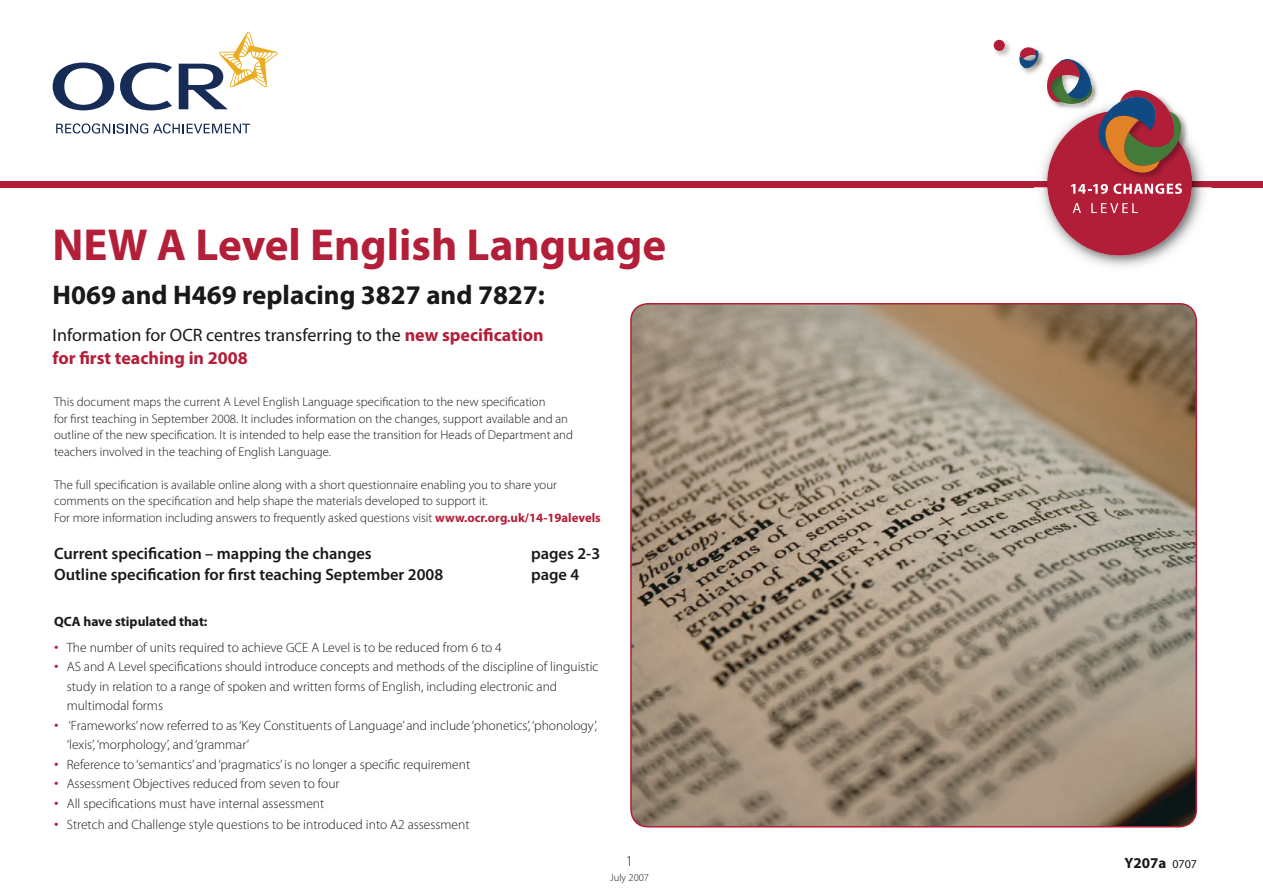
<style>
.page{position:relative;width:1263px;height:893px;background:#fff}
.page>*{position:absolute;margin:0;border:0;box-sizing:border-box;transform-origin:0 0}
.t1{font:700 45px "Myriad Pro";color:#b31e38}
.t2{font:700 27px "Myriad Pro";color:#1a181b}
.t3{font:18px/22.5px "Myriad Pro";color:#1a181b}
.t4{font:600 16.5px "Myriad Pro";color:#1a181b}
.t5{font:700 15px "Myriad Pro";color:#1a181b}
.t6{font:300 15px "Myriad Pro";color:#1a181b}
.t7{font:300 13.5px/19.5px "Myriad Pro";color:#1a181b}
.t8{font:700 13.5px "Myriad Pro";color:#1a181b}
.t9{font:300 12.75px/16.5px "Myriad Pro";color:#1a181b}
.t10{font:300 10.5px "Myriad Pro";color:#1a181b}
.s1{font-weight:700;color:#b31e38}
.s2{font-size:18px;color:#b31e38}
.s3{font-weight:400;font-size:12px}
</style>
<div class="page">
<div style="left:0;top:181px;width:1263px;height:6px;background:#b21e38"></div>
<img style="left:1034px;top:144px;width:177px;height:123px">
<img style="left:1034px;top:181px;width:177px;height:6px">
<div style="left:1047px;top:111px;width:145px;height:145px;background:#b21e38;border-radius:50%"></div>
<img style="left:993px;top:39px;width:17px;height:17px">
<div style="left:994px;top:40px;width:11px;height:11px;background:#b21e38;border-radius:50%"></div>
<svg style="left:1071px;top:183px;width:111px;height:11px"></svg>
<img style="left:1140px;top:120px;width:52px;height:58px">
<svg style="left:1019px;top:47px;width:166px;height:130px"></svg>
<svg style="left:1073px;top:203px;width:8px;height:10px"></svg>
<svg style="left:1091px;top:203px;width:47px;height:10px"></svg>
<svg style="left:53px;top:63px;width:61px;height:47px"></svg>
<svg style="left:179px;top:32px;width:99px;height:77px"></svg>
<svg style="left:56px;top:123px;width:194px;height:11px"></svg>
<svg style="left:120px;top:63px;width:52px;height:47px"></svg>
<img style="left:631px;top:304px;width:565px;height:523px">
<div style="left:630px;top:303px;width:567px;height:524px;border:2px solid #b31e38;border-radius:17px"></div>
<h1 class="t1" style="left:53px;top:220px;width:615px">NEW A Level English Language</h1>
<h2 class="t2" style="left:53px;top:279px;width:494px">H069 and H469 replacing 3827 and 7827:</h2>
<h3 class="t3" style="left:53px;top:324px;width:493px">Information for OCR centres transferring to the <span class="s1">new specification for first teaching in 2008</span></h3>
<p class="t9" style="left:54px;top:394px;width:520px">This document maps the current A Level English Language specification to the new specification<br>for first teaching in September 2008. It includes information on the changes, support available and an outline of the new specification. It is intended to help ease the transition for Heads of Department and teachers involved in the teaching of English Language.</p>
<p class="t9" style="left:54px;top:476px;width:548px">The full specification is available online along with a short questionnaire enabling you to share your comments on the specification and help shape the materials developed to support it.<br>For more information including answers to frequently asked questions visit <span class="s1">www.ocr.org.uk/14-19alevels</span></p>
<p class="t4" style="left:54px;top:544px;width:319px">Current specification – mapping the changes</p>
<p class="t4" style="left:531px;top:544px;width:71px">pages 2-3</p>
<p class="t4" style="left:54px;top:565px;width:391px">Outline specification for first teaching September 2008</p>
<p class="t4" style="left:531px;top:565px;width:50px">page 4</p>
<p class="t8" style="left:54px;top:614px;width:155px">QCA have stipulated that:</p>
<p class="t7" style="left:54px;top:638px;width:449px"><span class="s2">•</span> The number of units required to achieve GCE A Level is to be reduced from 6 to 4</p>
<p class="t7" style="left:67px;top:657px;width:533px;text-indent:-13px"><span class="s2">•</span> AS and A Level specifications should introduce concepts and methods of the discipline of linguistic study in relation to a range of spoken and written forms of English, including electronic and multimodal forms</p>
<p class="t7" style="left:67px;top:716px;width:532px;text-indent:-13px"><span class="s2">•</span> ‘Frameworks’ now referred to as ‘Key Constituents of Language’ and include ‘phonetics’, ‘phonology’, ‘lexis’, ‘morphology’, and ‘grammar’</p>
<p class="t7" style="left:54px;top:755px;width:418px"><span class="s2">•</span> Reference to ‘semantics’ and ‘pragmatics’ is no longer a specific requirement</p>
<p class="t7" style="left:54px;top:774px;width:287px"><span class="s2">•</span> Assessment Objectives reduced from seven to four</p>
<p class="t7" style="left:54px;top:794px;width:272px"><span class="s2">•</span> All specifications must have internal assessment</p>
<p class="t7" style="left:54px;top:815px;width:417px"><span class="s2">•</span> Stretch and Challenge style questions to be introduced into A2 assessment</p>
<p class="t6" style="left:626px;top:853px;width:9px">1</p>
<p class="t10" style="left:610px;top:872px;width:40px">July 2007</p>
<p class="t5" style="left:1124px;top:854px;width:74px">Y207a <span class="s3">0707</span></p>
</div>
